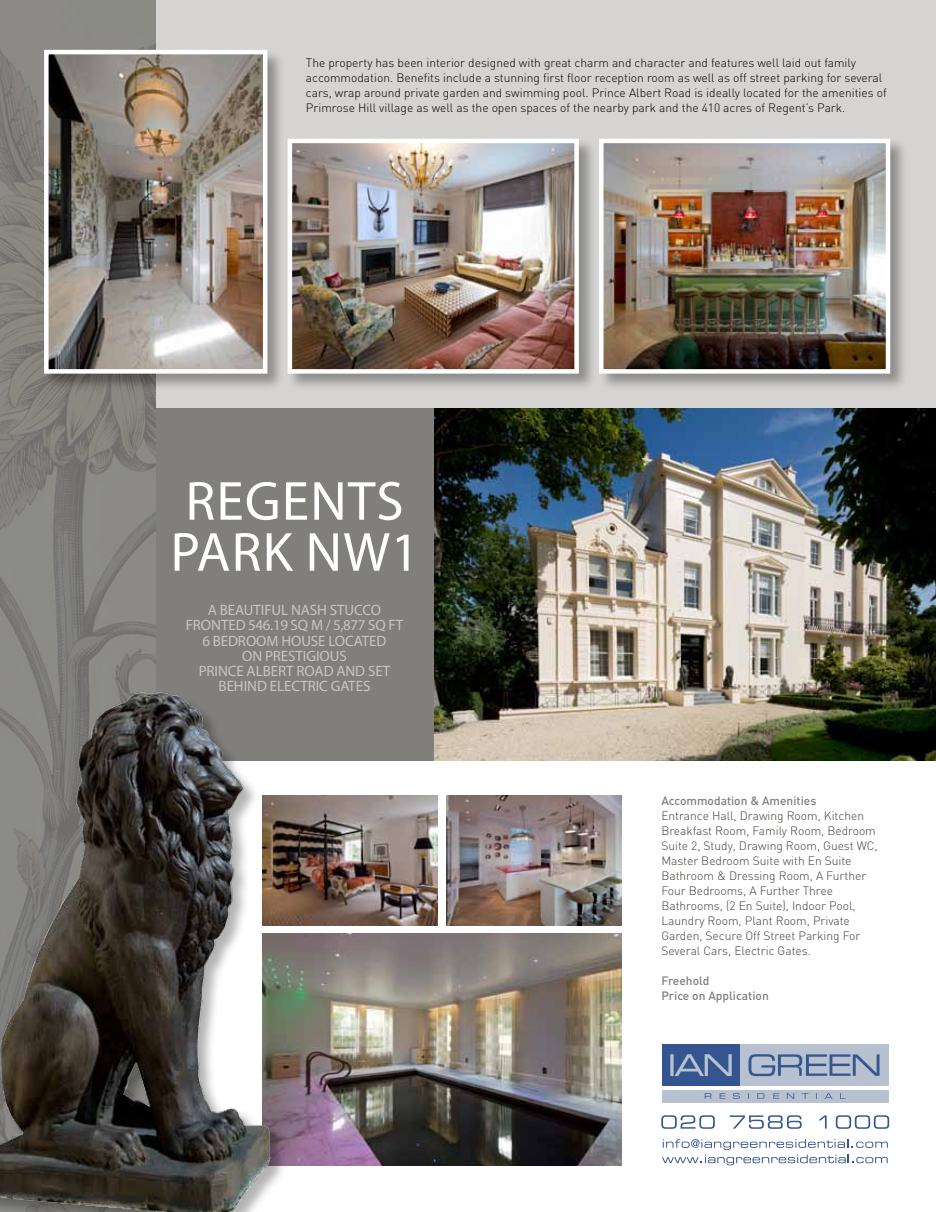
<style>
.page{position:relative;width:936px;height:1212px;background:#fff}
.page>*{position:absolute;margin:0;border:0;box-sizing:border-box;transform-origin:0 0}
.t1{font:55.5px/51px "Myriad Pro";letter-spacing:.02em;color:#fff}
.t2{font:15px/15px "Myriad Pro";letter-spacing:-.005em;color:#c8c6c5;text-align:center}
.t3{font:300 12px/15px "DIN";color:#000}
.t4{font:300 12px/15px "DIN";color:#423d38}
.t5{font:500 12px/15px "DIN";color:#807f7c}
</style>
<div class="page">
<div style="left:156px;top:0;width:779px;height:432px;background:#d5d4d3"></div>
<img style="left:303px;top:933px;width:318px;height:232px">
<img style="left:303px;top:795px;width:135px;height:130px">
<img style="left:446px;top:795px;width:175px;height:130px">
<img style="left:433px;top:408px;width:502px;height:352px">
<svg style="left:0;top:0;width:156px;height:658px;fill:#898780"></svg>
<div style="left:156px;top:408px;width:277px;height:352px;background:#807f7c"></div>
<div style="left:43px;top:49px;width:241px;height:342px;background:#000;opacity:.33"></div>
<img style="left:49px;top:55px;width:213px;height:314px">
<div style="left:44px;top:50px;width:223px;height:324px;border:4px solid #fff"></div>
<div style="left:598px;top:138px;width:309px;height:252px;background:#000;opacity:.33"></div>
<img style="left:604px;top:144px;width:281px;height:225px">
<div style="left:599px;top:139px;width:291px;height:235px;border:4px solid #fff"></div>
<div style="left:286px;top:138px;width:309px;height:252px;background:#000;opacity:.33"></div>
<img style="left:292px;top:144px;width:282px;height:225px">
<div style="left:287px;top:139px;width:292px;height:235px;border:4px solid #fff"></div>
<div style="left:739px;top:1044px;width:149px;height:42px;background:#b7c1cf"></div>
<div style="left:662px;top:1044px;width:77px;height:42px;background:#34558f"></div>
<svg style="left:670px;top:1054px;width:61px;height:22px"></svg>
<svg style="left:748px;top:1054px;width:131px;height:22px"></svg>
<div style="left:662px;top:1090px;width:226px;height:12px;background:#b7c1cf"></div>
<svg style="left:704px;top:1093px;width:7px;height:6px"></svg>
<svg style="left:719px;top:1093px;width:6px;height:6px"></svg>
<svg style="left:733px;top:1093px;width:6px;height:6px"></svg>
<svg style="left:757px;top:1093px;width:7px;height:6px"></svg>
<svg style="left:773px;top:1093px;width:6px;height:6px"></svg>
<svg style="left:786px;top:1093px;width:8px;height:6px"></svg>
<svg style="left:801px;top:1093px;width:7px;height:6px"></svg>
<svg style="left:824px;top:1093px;width:8px;height:6px"></svg>
<svg style="left:661px;top:1115px;width:53px;height:14px"></svg>
<svg style="left:729px;top:1115px;width:72px;height:14px"></svg>
<svg style="left:819px;top:1115px;width:7px;height:13px"></svg>
<svg style="left:835px;top:1115px;width:54px;height:14px"></svg>
<svg style="left:662px;top:1139px;width:225px;height:26px"></svg>
<img style="left:0;top:658px;width:303px;height:554px">
<p class="t3" style="left:306px;top:55px;width:582px">The property has been interior designed with great charm and character and features well laid out family accommodation. Benefits include a stunning first floor reception room as well as off street parking for several cars, wrap around private garden and swimming pool. Prince Albert Road is ideally located for the amenities of Primrose Hill village as well as the open spaces of the nearby park and the 410 acres of Regent’s Park.</p>
<h1 class="t1" style="left:170px;top:475px;width:250px">REGENTS<br>PARK NW1</h1>
<p class="t2" style="left:186px;top:603px;width:219px">A BEAUTIFUL NASH STUCCO<br>FRONTED 546.19 SQ M / 5,877 SQ FT<br>6 BEDROOM HOUSE LOCATED<br>ON PRESTIGIOUS<br>PRINCE ALBERT ROAD AND SET<br>BEHIND ELECTRIC GATES</p>
<p class="t5" style="left:661px;top:793px;width:156px">Accommodation &amp; Amenities</p>
<p class="t4" style="left:661px;top:808px;width:218px">Entrance Hall, Drawing Room, Kitchen Breakfast Room, Family Room, Bedroom Suite 2, Study, Drawing Room, Guest WC, Master Bedroom Suite with En Suite Bathroom &amp; Dressing Room, A Further Four Bedrooms, A Further Three Bathrooms, (2 En Suite), Indoor Pool, Laundry Room, Plant Room, Private Garden, Secure Off Street Parking For Several Cars, Electric Gates.</p>
<p class="t5" style="left:661px;top:973px;width:109px">Freehold<br>Price on Application</p>
</div>
